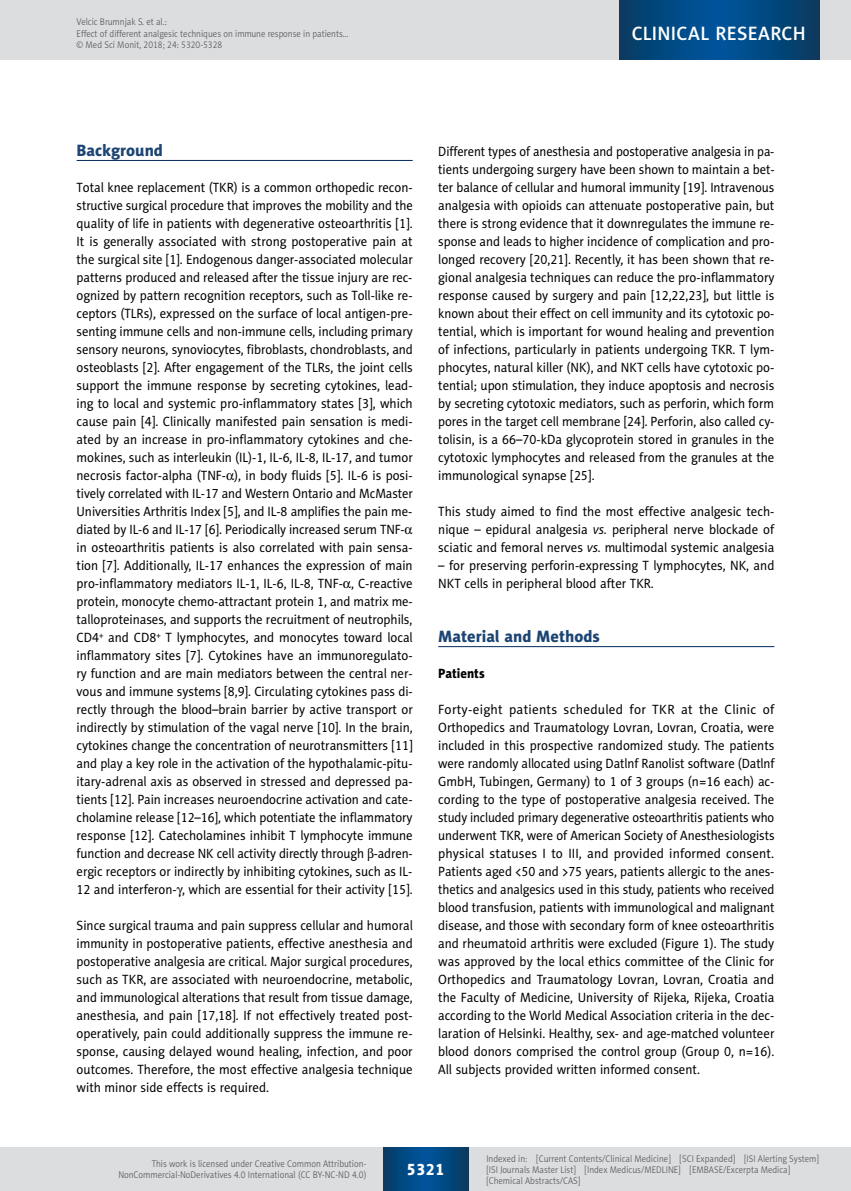
<style>
.page{position:relative;width:851px;height:1191px;background:#fff}
.page>*{position:absolute;margin:0;border:0;box-sizing:border-box;transform-origin:0 0}
.t1{font:19.5px "Naomi Sans EFN Medium";letter-spacing:.015em;color:#fff}
.t2{font:16.5px "Naomi Sans EFN Heavy";color:#1d4574}
.t3{font:16.5px "Naomi Sans EFN Heavy";color:#fff}
.t4{font:13.5px/18px "Naomi Sans EFN";color:#000;text-align:justify;scale:.95 1}
.t5{font:13.5px/18px "Naomi Sans EFN";color:#000;text-align:justify}
.t6{font:13.5px/18px "Naomi Sans EFN";color:#000;text-align:justify;scale:.93 1}
.t7{font:13.5px "Naomi Sans EFN Heavy";color:#000;scale:.95 1}
.t8{font:9.75px/11.2px "Naomi Sans EFN Light";color:#58595b;scale:.9 1}
.s1{font-family:"Standard Sym L"}
.s2{font-style:italic}
</style>
<div class="page">
<hr style="left:77px;top:160px;width:335px;height:1px;background:#002b5c">
<hr style="left:438px;top:646px;width:336px;height:1px;background:#002b5c">
<div style="left:0;top:1148px;width:850px;height:43px;background:#dcddde"></div>
<svg style="left:383px;top:1147px;width:85px;height:43px;background:#02487f"></svg>
<div style="left:0;top:0;width:850px;height:60px;background:#dcddde"></div>
<svg style="left:619px;top:0;width:200px;height:60px;background:#02487f"></svg>
<p class="t8" style="left:77px;top:16px;width:303px">Velcic Brumnjak S. et al.:<br>Effect of different analgesic techniques on immune response in patients… © Med Sci Monit, 2018; 24: 5320-5328</p>
<h1 class="t1" style="left:631px;top:22px;width:175px">CLINICAL RESEARCH</h1>
<p class="t2" style="left:77px;top:140px;width:88px">Background</p>
<p class="t4" style="left:77px;top:178px;width:355px">Total knee replacement (TKR) is a common orthopedic recon&shy;structive surgical procedure that improves the mobility and the quality of life in patients with degenerative osteoarthritis [1].<br>It is generally associated with strong postoperative pain at the surgical site [1]. Endogenous danger-associated molecular patterns produced and released after the tissue injury are rec&shy;ognized by pattern recognition receptors, such as Toll-like re&shy;ceptors (TLRs), expressed on the surface of local antigen-pre&shy;senting immune cells and non-immune cells, including primary sensory neurons, synoviocytes, fibroblasts, chondroblasts, and osteoblasts [2]. After engagement of the TLRs, the joint cells support the immune response by secreting cytokines, lead&shy;ing to local and systemic pro-inflammatory states [3], which cause pain [4]. Clinically manifested pain sensation is medi&shy;ated by an increase in pro-inflammatory cytokines and che&shy;mokines, such as interleukin (IL)-1, IL-6, IL-8, IL-17, and tumor necrosis factor-alpha (TNF-<span class="s1">a</span>), in body fluids [5]. IL-6 is posi&shy;tively correlated with IL-17 and Western Ontario and McMaster Universities Arthritis Index [5], and IL-8 amplifies the pain me&shy;diated by IL-6 and IL-17 [6]. Periodically increased serum TNF-<span class="s1">a </span>in osteoarthritis patients is also correlated with pain sensa&shy;tion [7]. Additionally, IL-17 enhances the expression of main pro-inflammatory mediators IL-1, IL-6, IL-8, TNF-<span class="s1">a</span>, C-reactive protein, monocyte chemo-attractant protein 1, and matrix me&shy;talloproteinases, and supports the recruitment of neutrophils, CD4<sup>+</sup> and CD8<sup>+</sup> T lymphocytes, and monocytes toward local inflammatory sites [7]. Cytokines have an immunoregulato&shy;ry function and are main mediators between the central ner&shy;vous and immune systems [8,9]. Circulating cytokines pass di&shy;rectly through the blood–brain barrier by active transport or indirectly by stimulation of the vagal nerve [10]. In the brain, cytokines change the concentration of neurotransmitters [11] and play a key role in the activation of the hypothalamic-pitu&shy;itary-adrenal axis as observed in stressed and depressed pa&shy;tients [12]. Pain increases neuroendocrine activation and cate&shy;cholamine release [12–16], which potentiate the inflammatory response [12]. Catecholamines inhibit T lymphocyte immune function and decrease NK cell activity directly through <span class="s1">b</span>-adren&shy;ergic receptors or indirectly by inhibiting cytokines, such as IL-12 and interferon-<span class="s1">g</span>, which are essential for their activity [15].</p>
<p class="t4" style="left:77px;top:916px;width:355px">Since surgical trauma and pain suppress cellular and humoral immunity in postoperative patients, effective anesthesia and postoperative analgesia are critical. Major surgical procedures, such as TKR, are associated with neuroendocrine, metabolic, and immunological alterations that result from tissue damage, anesthesia, and pain [17,18]. If not effectively treated post&shy;operatively, pain could additionally suppress the immune re&shy;sponse, causing delayed wound healing, infection, and poor outcomes. Therefore, the most effective analgesia technique with minor side effects is required.</p>
<p class="t6" style="left:438px;top:142px;width:363px">Different types of anesthesia and postoperative analgesia in pa&shy;tients undergoing surgery have been shown to maintain a bet&shy;ter balance of cellular and humoral immunity [19]. Intravenous analgesia with opioids can attenuate postoperative pain, but there is strong evidence that it downregulates the immune re&shy;sponse and leads to higher incidence of complication and pro&shy;longed recovery [20,21]. Recently, it has been shown that re&shy;gional analgesia techniques can reduce the pro-inflammatory response caused by surgery and pain [12,22,23], but little is known about their effect on cell immunity and its cytotoxic po&shy;tential, which is important for wound healing and prevention of infections, particularly in patients undergoing TKR. T lym&shy;phocytes, natural killer (NK), and NKT cells have cytotoxic po&shy;tential; upon stimulation, they induce apoptosis and necrosis by secreting cytotoxic mediators, such as perforin, which form pores in the target cell membrane [24]. Perforin, also called cy&shy;tolisin, is a 66–70-kDa glycoprotein stored in granules in the cytotoxic lymphocytes and released from the granules at the immunological synapse [25].</p>
<p class="t4" style="left:438px;top:502px;width:355px">This study aimed to find the most effective analgesic tech&shy;nique – epidural analgesia <span class="s2">vs.</span> peripheral nerve blockade of sciatic and femoral nerves <span class="s2">vs.</span> multimodal systemic analgesia</p>
<p class="t4" style="left:438px;top:556px;width:355px">– for preserving perforin-expressing T lymphocytes, NK, and<br>NKT cells in peripheral blood after TKR.</p>
<p class="t2" style="left:438px;top:626px;width:163px">Material and Methods</p>
<p class="t7" style="left:438px;top:665px;width:50px">Patients</p>
<p class="t5" style="left:438px;top:700px;width:338px">Forty-eight patients scheduled for TKR at the Clinic of Orthopedics and Traumatology Lovran, Lovran, Croatia, were included in this prospective randomized study. The patients were randomly allocated using Datlnf Ranolist software (Datlnf GmbH, Tubingen, Germany) to 1 of 3 groups (n=16 each) ac&shy;cording to the type of postoperative analgesia received. The study included primary degenerative osteoarthritis patients who underwent TKR, were of American Society of Anesthesiologists physical statuses I to III, and provided informed consent.<br>Patients aged &lt;50 and &gt;75 years, patients allergic to the anes&shy;thetics and analgesics used in this study, patients who received blood transfusion, patients with immunological and malignant disease, and those with secondary form of knee osteoarthritis and rheumatoid arthritis were excluded (Figure 1). The study was approved by the local ethics committee of the Clinic for Orthopedics and Traumatology Lovran, Lovran, Croatia and the Faculty of Medicine, University of Rijeka, Rijeka, Croatia according to the World Medical Association criteria in the dec&shy;laration of Helsinki. Healthy, sex- and age-matched volunteer blood donors comprised the control group (Group 0, n=16).<br>All subjects provided written informed consent.</p>
<p class="t8" style="left:118px;top:1158px;width:277px;text-align:right">This work is licensed under Creative Common Attribution-<br>NonCommercial-NoDerivatives 4.0 International (CC BY-NC-ND 4.0)</p>
<p class="t3" style="left:406px;top:1159px;width:40px">5321</p>
<p class="t8" style="left:486px;top:1152px;width:371px">Indexed in: [Current Contents/Clinical Medicine] [SCI Expanded] [ISI Alerting System] [ISI Journals Master List] [Index Medicus/MEDLINE] [EMBASE/Excerpta Medica] [Chemical Abstracts/CAS]</p>
</div>
